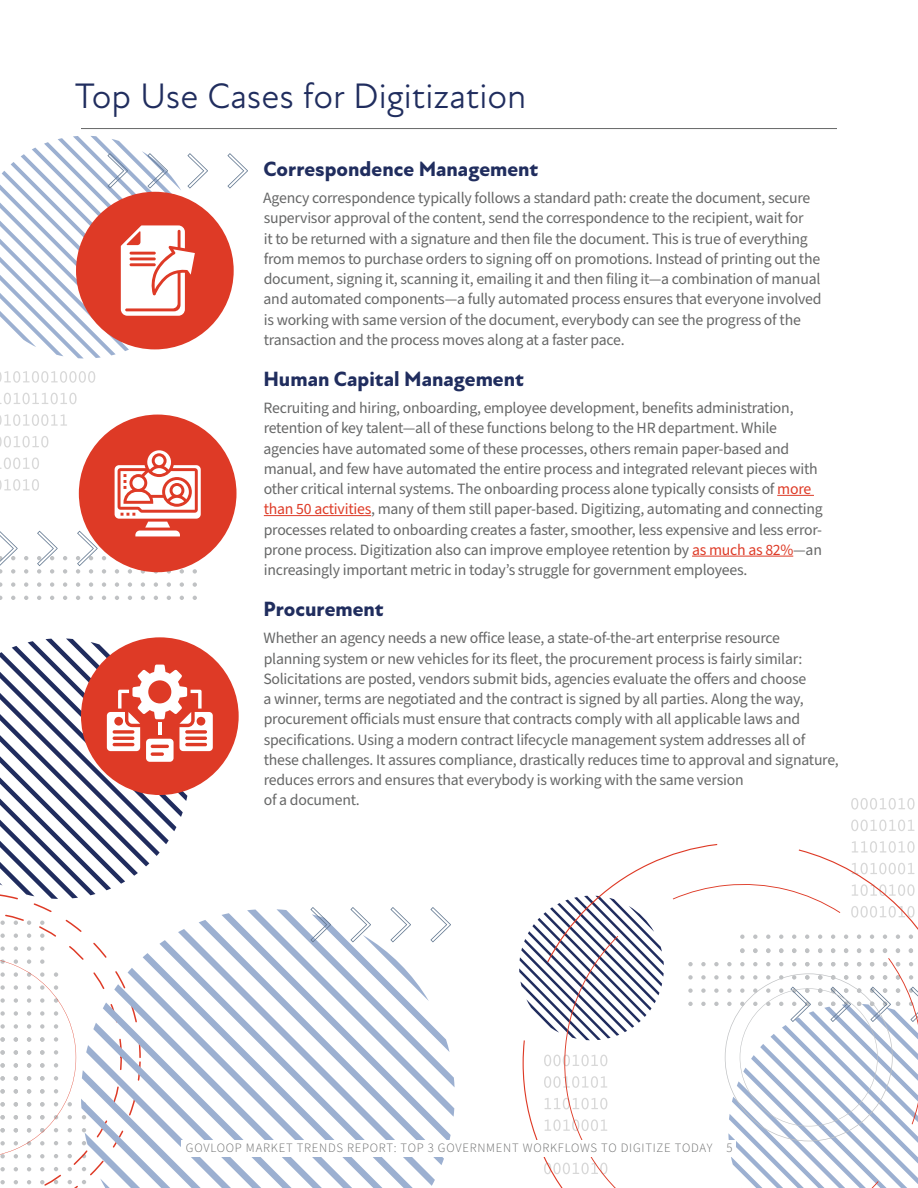
<style>
.page{position:relative;width:918px;height:1188px;background:#fff}
.page>*{position:absolute;margin:0;border:0;box-sizing:border-box;transform-origin:0 0}
.t1{font:36px "New Atten";color:#202d5e}
.t2{font:800 21px "New Atten";color:#202d5e}
.t3{font:15.75px/20.2px "Source Sans Pro";letter-spacing:-.015em;color:#666767}
.t4{font:300 12.75px "Source Sans Pro";letter-spacing:.06em;color:#666767}
.s1{color:#de3b27}
</style>
<div class="page">
<hr style="left:81px;top:128px;width:756px;height:1px;background:#666767">
<hr style="left:777px;top:495px;width:37px;height:1px;background:#de3b27">
<hr style="left:264px;top:515px;width:107px;height:1px;background:#de3b27">
<hr style="left:692px;top:556px;width:101px;height:1px;background:#de3b27">
<svg style="left:11px;top:596px;width:4px;height:4px"></svg>
<svg style="left:24px;top:596px;width:4px;height:4px"></svg>
<svg style="left:37px;top:596px;width:4px;height:4px"></svg>
<svg style="left:50px;top:596px;width:4px;height:4px"></svg>
<svg style="left:63px;top:596px;width:4px;height:4px"></svg>
<svg style="left:76px;top:596px;width:4px;height:4px"></svg>
<svg style="left:89px;top:596px;width:4px;height:4px"></svg>
<svg style="left:102px;top:596px;width:4px;height:4px"></svg>
<svg style="left:115px;top:596px;width:4px;height:4px"></svg>
<svg style="left:128px;top:596px;width:4px;height:4px"></svg>
<svg style="left:141px;top:596px;width:4px;height:4px"></svg>
<svg style="left:154px;top:596px;width:4px;height:4px"></svg>
<svg style="left:167px;top:596px;width:4px;height:4px"></svg>
<svg style="left:180px;top:596px;width:4px;height:4px"></svg>
<svg style="left:193px;top:596px;width:4px;height:4px"></svg>
<svg style="left:11px;top:582px;width:4px;height:5px"></svg>
<svg style="left:24px;top:582px;width:4px;height:5px"></svg>
<svg style="left:37px;top:582px;width:4px;height:5px"></svg>
<svg style="left:50px;top:582px;width:4px;height:5px"></svg>
<svg style="left:63px;top:582px;width:4px;height:5px"></svg>
<svg style="left:76px;top:582px;width:4px;height:5px"></svg>
<svg style="left:89px;top:582px;width:4px;height:5px"></svg>
<svg style="left:102px;top:582px;width:4px;height:5px"></svg>
<svg style="left:115px;top:582px;width:4px;height:5px"></svg>
<svg style="left:128px;top:582px;width:4px;height:5px"></svg>
<svg style="left:141px;top:582px;width:4px;height:5px"></svg>
<svg style="left:154px;top:582px;width:4px;height:5px"></svg>
<svg style="left:167px;top:582px;width:4px;height:5px"></svg>
<svg style="left:180px;top:582px;width:4px;height:5px"></svg>
<svg style="left:193px;top:582px;width:4px;height:5px"></svg>
<svg style="left:24px;top:569px;width:4px;height:5px"></svg>
<svg style="left:115px;top:569px;width:4px;height:5px"></svg>
<svg style="left:128px;top:569px;width:4px;height:5px"></svg>
<svg style="left:141px;top:570px;width:4px;height:4px"></svg>
<svg style="left:180px;top:569px;width:4px;height:5px"></svg>
<svg style="left:193px;top:569px;width:4px;height:5px"></svg>
<svg style="left:24px;top:556px;width:4px;height:4px"></svg>
<svg style="left:851px;top:798px;width:64px;height:12px"></svg>
<svg style="left:851px;top:820px;width:64px;height:11px"></svg>
<svg style="left:852px;top:841px;width:62px;height:3px"></svg>
<svg style="left:0;top:371px;width:95px;height:12px"></svg>
<svg style="left:0;top:393px;width:77px;height:11px"></svg>
<svg style="left:0;top:414px;width:67px;height:12px"></svg>
<svg style="left:0;top:436px;width:48px;height:12px"></svg>
<svg style="left:0;top:457px;width:39px;height:12px"></svg>
<svg style="left:0;top:479px;width:39px;height:12px"></svg>
<svg style="left:0;top:531px;width:18px;height:43px"></svg>
<svg style="left:37px;top:531px;width:30px;height:43px"></svg>
<svg style="left:76px;top:531px;width:30px;height:43px"></svg>
<svg style="left:227px;top:153px;width:21px;height:36px"></svg>
<svg style="left:523px;top:844px;width:392px;height:344px"></svg>
<svg style="left:563px;top:883px;width:355px;height:305px"></svg>
<svg style="left:725px;top:973px;width:193px;height:215px"></svg>
<div style="left:76px;top:192px;width:158px;height:157px;background:#de3a26;border-radius:50%"></div>
<svg style="left:0;top:136px;width:208px;height:222px"></svg>
<div style="left:79px;top:415px;width:158px;height:157px;background:#de3a26;border-radius:50%"></div>
<svg style="left:115px;top:450px;width:86px;height:86px"></svg>
<div style="left:155px;top:456px;width:9px;height:9px;background:#fff;border-radius:50%"></div>
<svg style="left:0;top:639px;width:455px;height:549px"></svg>
<div style="left:181px;top:1140px;width:555px;height:17px;background:#fff"></div>
<h1 class="t1" style="left:75px;top:75px;width:453px">Top Use Cases for Digitization</h1>
<h2 class="t2" style="left:263px;top:157px;width:277px">Correspondence Management</h2>
<p class="t3" style="left:263px;top:188px;width:560px">Agency correspondence typically follows a standard path: create the document, secure supervisor approval of the content, send the correspondence to the recipient, wait for<br>it to be returned with a signature and then file the document. This is true of everything from memos to purchase orders to signing off on promotions. Instead of printing out the document, signing it, scanning it, emailing it and then filing it—a combination of manual and automated components—a fully automated process ensures that everyone involved is working with same version of the document, everybody can see the progress of the transaction and the process moves along at a faster pace.</p>
<h2 class="t2" style="left:263px;top:367px;width:262px">Human Capital Management</h2>
<p class="t3" style="left:264px;top:398px;width:561px">Recruiting and hiring, onboarding, employee development, benefits administration, retention of key talent—all of these functions belong to the HR department. While agencies have automated some of these processes, others remain paper-based and manual, and few have automated the entire process and integrated relevant pieces with other critical internal systems. The onboarding process alone typically consists of <span class="s1">more than 50 activities</span>, many of them still paper-based. Digitizing, automating and connecting processes related to onboarding creates a faster, smoother, less expensive and less error&shy;prone process. Digitization also can improve employee retention by <span class="s1">as much as 82%</span>—an increasingly important metric in today’s struggle for government employees.</p>
<h2 class="t2" style="left:263px;top:597px;width:122px">Procurement</h2>
<p class="t3" style="left:263px;top:629px;width:577px">Whether an agency needs a new office lease, a state-of-the-art enterprise resource planning system or new vehicles for its fleet, the procurement process is fairly similar:<br>Solicitations are posted, vendors submit bids, agencies evaluate the offers and choose<br>a winner, terms are negotiated and the contract is signed by all parties. Along the way, procurement officials must ensure that contracts comply with all applicable laws and specifications. Using a modern contract lifecycle management system addresses all of these challenges. It assures compliance, drastically reduces time to approval and signature, reduces errors and ensures that everybody is working with the same version<br>of a document.</p>
<p class="t4" style="left:186px;top:1140px;width:548px">GOVLOOP MARKET TRENDS REPORT: TOP 3 GOVERNMENT WORKFLOWS TO DIGITIZE TODAY 5</p>
</div>
